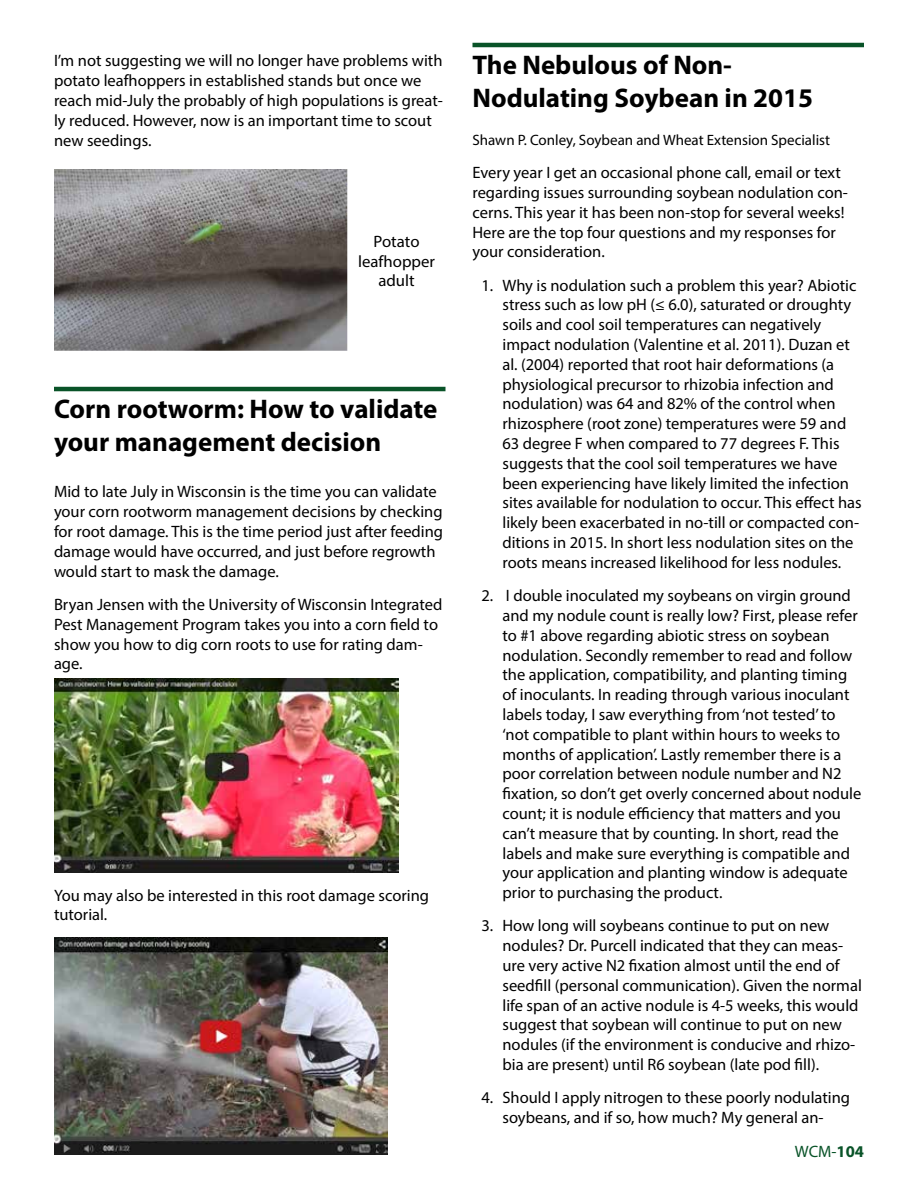
<style>
.page{position:relative;width:918px;height:1188px;background:#fff}
.page>*{position:absolute;margin:0;border:0;box-sizing:border-box;transform-origin:0 0}
.t1{font:700 27px/32.4px "Myriad Pro";color:#000}
.t2{font:16.5px/19.8px "Myriad Pro";color:#000}
.t3{font:16.5px "Myriad Pro";color:#095328}
.t4{font:15px "Myriad Pro";color:#000}
.s1{font-weight:700}
</style>
<div class="page">
<hr style="left:472px;top:43px;width:392px;height:4px;background:#095328">
<hr style="left:54px;top:387px;width:392px;height:4px;background:#095328">
<img style="left:54px;top:937px;width:334px;height:218px">
<img style="left:54px;top:170px;width:293px;height:181px">
<img style="left:54px;top:678px;width:345px;height:194px">
<p class="t2" style="left:54px;top:51px;width:390px">I’m not suggesting we will no longer have problems with potato leafhoppers in established stands but once we reach mid-July the probably of high populations is great&shy;ly reduced. However, now is an important time to scout new seedings.</p>
<p class="t2" style="left:358px;top:231px;width:78px;text-align:center">Potato leafhopper adult</p>
<h1 class="t1" style="left:54px;top:392px;width:385px">Corn rootworm: How to validate your management decision</h1>
<p class="t2" style="left:54px;top:482px;width:391px">Mid to late July in Wisconsin is the time you can validate your corn rootworm management decisions by checking for root damage. This is the time period just after feeding damage would have occurred, and just before regrowth would start to mask the damage.</p>
<p class="t2" style="left:54px;top:594px;width:390px">Bryan Jensen with the University of Wisconsin Integrated Pest Management Program takes you into a corn field to show you how to dig corn roots to use for rating dam&shy;age.</p>
<p class="t2" style="left:54px;top:885px;width:377px">You may also be interested in this root damage scoring tutorial.</p>
<h1 class="t1" style="left:472px;top:48px;width:342px">The Nebulous of Non-<br>Nodulating Soybean in 2015</h1>
<p class="t4" style="left:472px;top:131px;width:359px">Shawn P. Conley, Soybean and Wheat Extension Specialist</p>
<p class="t2" style="left:472px;top:163px;width:377px">Every year I get an occasional phone call, email or text regarding issues surrounding soybean nodulation con&shy;cerns. This year it has been non-stop for several weeks!<br>Here are the top four questions and my responses for your consideration.</p>
<p class="t2" style="left:502px;top:275px;width:361px;text-indent:-21px">1. Why is nodulation such a problem this year? Abiotic stress such as low pH (≤ 6.0), saturated or droughty soils and cool soil temperatures can negatively impact nodulation (Valentine et al. 2011). Duzan et al. (2004) reported that root hair deformations (a physiological precursor to rhizobia infection and nodulation) was 64 and 82% of the control when rhizosphere (root zone) temperatures were 59 and 63 degree F when compared to 77 degrees F. This suggests that the cool soil temperatures we have been experiencing have likely limited the infection sites available for nodulation to occur. This effect has likely been exacerbated in no-till or compacted con&shy;ditions in 2015. In short less nodulation sites on the roots means increased likelihood for less nodules.</p>
<p class="t2" style="left:502px;top:586px;width:360px;text-indent:-21px">2. I double inoculated my soybeans on virgin ground and my nodule count is really low? First, please refer to #1 above regarding abiotic stress on soybean nodulation. Secondly remember to read and follow the application, compatibility, and planting timing of inoculants. In reading through various inoculant labels today, I saw everything from ‘not tested’ to ‘not compatible to plant within hours to weeks to months of application’. Lastly remember there is a poor correlation between nodule number and N2 fixation, so don’t get overly concerned about nodule count; it is nodule efficiency that matters and you can’t measure that by counting. In short, read the labels and make sure everything is compatible and your application and planting window is adequate prior to purchasing the product.</p>
<p class="t2" style="left:502px;top:916px;width:361px;text-indent:-21px">3. How long will soybeans continue to put on new nodules? Dr. Purcell indicated that they can meas&shy;ure very active N2 fixation almost until the end of seedfill (personal communication). Given the normal life span of an active nodule is 4-5 weeks, this would suggest that soybean will continue to put on new nodules (if the environment is conducive and rhizo&shy;bia are present) until R6 soybean (late pod fill).</p>
<p class="t2" style="left:481px;top:1088px;width:370px;text-align:center">4. Should I apply nitrogen to these poorly nodulating soybeans, and if so, how much? My general an-</p>
<p class="t3" style="left:795px;top:1142px;width:71px">WCM-<span class="s1">104</span></p>
</div>
